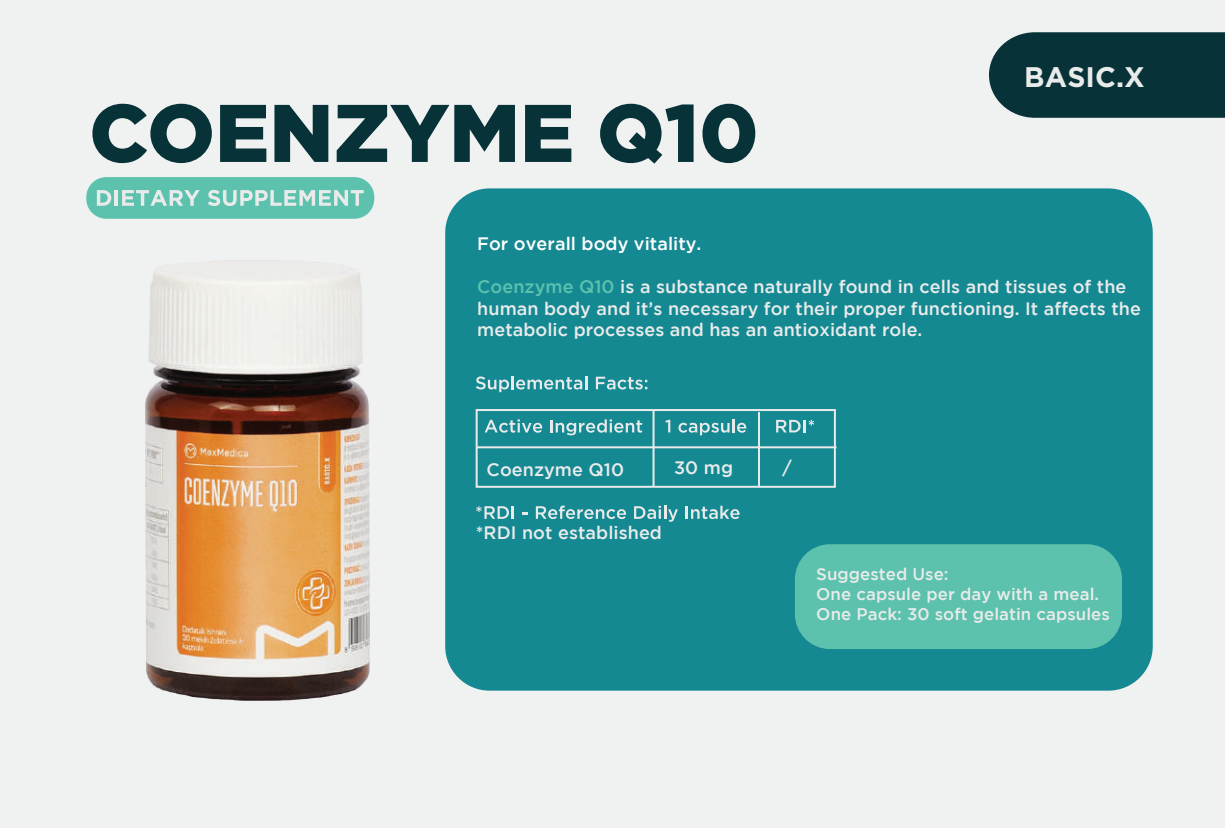
<style>
.page{position:relative;width:1225px;height:828px;background:#f0f1f1}
.page>*{position:absolute;margin:0;border:0;box-sizing:border-box;transform-origin:0 0}
.t1{font:900 81.4px "Gotham";color:#073338}
.t2{font:700 28.2px "Gotham";letter-spacing:.005em;color:#e9ebeb}
.t3{font:500 18px/21.6px "Gotham";letter-spacing:.005em;color:#e9ebeb}
.t4{font:500 18px "Gotham";letter-spacing:.005em;color:#fff}
.t5{font:500 16.8px/20.2px "Gotham";letter-spacing:.005em;color:#e9ebeb}
.s1{color:#5cc2ad}
</style>
<div class="page">
<div style="left:86px;top:177px;width:288px;height:42px;background:#5cc2ad;border-radius:20px"></div>
<svg style="left:97px;top:190px;width:14px;height:16px"></svg>
<hr style="left:115px;top:190px;width:3px;height:16px;background:#e9ebeb">
<svg style="left:122px;top:190px;width:78px;height:16px"></svg>
<svg style="left:208px;top:190px;width:156px;height:16px"></svg>
<div style="left:989px;top:32px;width:236px;height:86px;background:#073338"></div>
<div style="left:445px;top:188px;width:707px;height:502px;background:#138891;border-radius:44px"></div>
<div style="left:795px;top:544px;width:327px;height:105px;background:#5cc2ad;border-radius:35px"></div>
<svg style="left:527px;top:376px;width:60px;height:14px"></svg>
<svg style="left:596px;top:377px;width:51px;height:12px"></svg>
<svg style="left:526px;top:422px;width:16px;height:11px"></svg>
<svg style="left:550px;top:419px;width:92px;height:16px"></svg>
<svg style="left:665px;top:420px;width:5px;height:12px"></svg>
<svg style="left:678px;top:419px;width:68px;height:16px"></svg>
<svg style="left:776px;top:420px;width:38px;height:12px"></svg>
<svg style="left:536px;top:505px;width:90px;height:14px"></svg>
<svg style="left:634px;top:506px;width:44px;height:16px"></svg>
<svg style="left:685px;top:506px;width:54px;height:13px"></svg>
<div style="left:475px;top:409px;width:361px;height:79px;border:2px solid #e9ebeb"></div>
<hr style="left:477px;top:446px;width:359px;height:2px;background:#e9ebeb">
<hr style="left:652px;top:410px;width:2px;height:77px;background:#e9ebeb">
<hr style="left:758px;top:412px;width:2px;height:74px;background:#e9ebeb">
<img style="left:90px;top:211px;width:436px;height:490px">
<h1 class="t1" style="left:89px;top:86px;width:671px">COENZYME Q10</h1>
<h2 class="t2" style="left:1024px;top:60px;width:122px">BASIC.X</h2>
<p class="t4" style="left:477px;top:233px;width:226px">For overall body vitality.</p>
<p class="t3" style="left:477px;top:275px;width:665px"><span class="s1">Coenzyme Q10</span> is a substance naturally found in cells and tissues of the human body and it’s necessary for their proper functioning. It affects the metabolic processes and has an antioxidant role.</p>
<p class="t3" style="left:486px;top:458px;width:139px">Coenzyme Q10</p>
<p class="t3" style="left:674px;top:457px;width:60px">30 mg</p>
<p class="t3" style="left:782px;top:457px;width:11px">/</p>
<p class="t3" style="left:476px;top:521px;width:188px">*RDI not established</p>
<p class="t5" style="left:816px;top:563px;width:295px">Suggested Use:<br>One capsule per day with a meal.<br>One Pack: 30 soft gelatin capsules</p>
</div>
